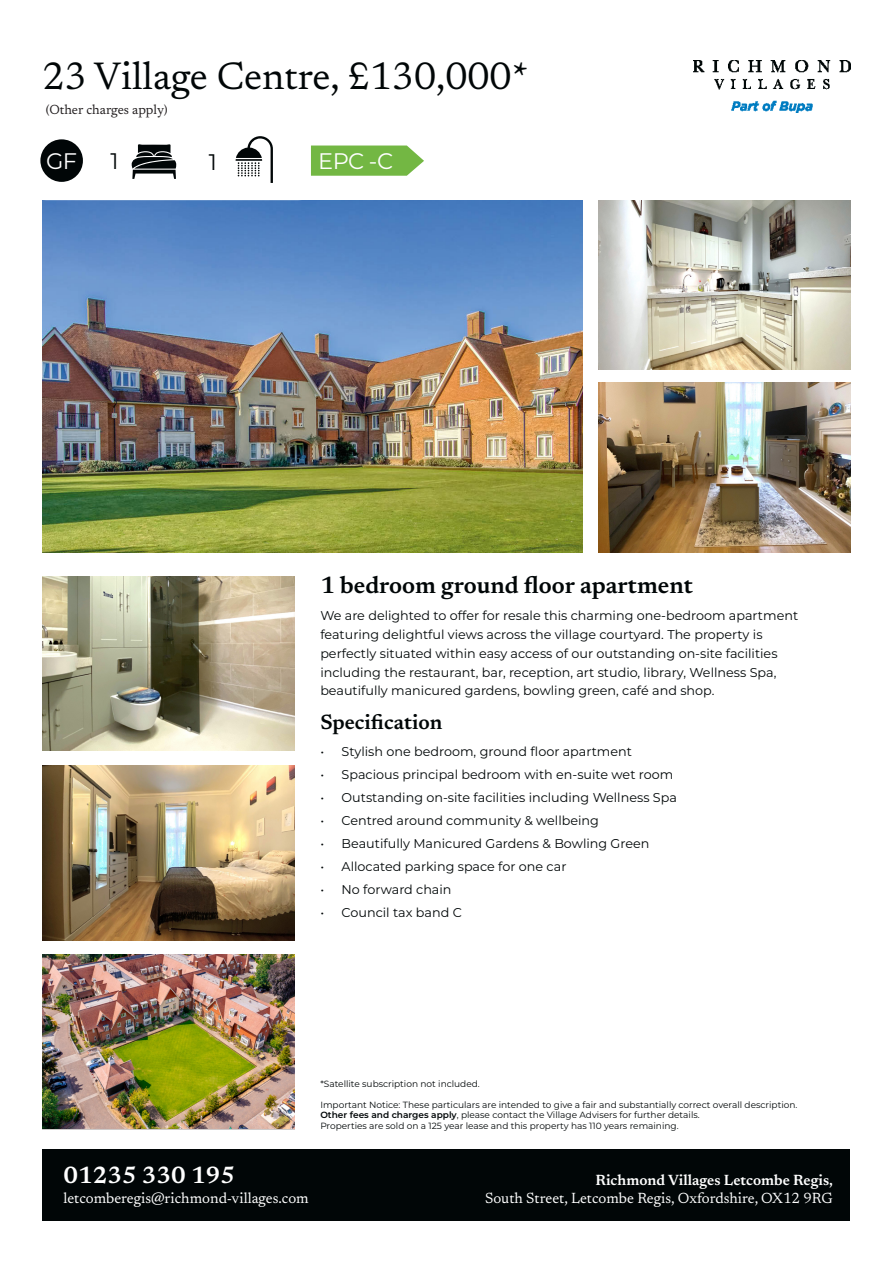
<style>
.page{position:relative;width:893px;height:1263px;background:#fff}
.page>*{position:absolute;margin:0;border:0;box-sizing:border-box;transform-origin:0 0}
.t1{font:39px "Newsreader 16 pt";color:#010607}
.t2{font:600 24px "Newsreader 16 pt";color:#010607}
.t3{font:600 24px "Newsreader 16 pt";color:#fff}
.t4{font:22.5px "Montserrat";color:#fff}
.t5{font:22.5px "Montserrat";color:#010607}
.t6{font:600 21px "Newsreader 16 pt";color:#010607}
.t7{font:15px/18px "Newsreader 16 pt";color:#fff;text-align:right}
.t8{font:13.5px "Newsreader 16 pt";color:#231f20}
.t9{font:12.75px/18.8px "Montserrat";color:#010607}
.t10{font:9px/10.8px "Montserrat";color:#010607}
.s1{font-weight:600}
</style>
<div class="page">
<img style="left:43px;top:200px;width:540px;height:352px">
<div style="left:43px;top:1149px;width:807px;height:71px;background:#010607"></div>
<div style="left:40px;top:139px;width:43px;height:43px;background:#010607;border-radius:50%"></div>
<img style="left:43px;top:577px;width:252px;height:174px">
<img style="left:43px;top:955px;width:252px;height:174px">
<img style="left:598px;top:383px;width:252px;height:169px">
<img style="left:43px;top:766px;width:252px;height:174px">
<img style="left:598px;top:200px;width:252px;height:170px">
<img style="left:693px;top:61px;width:157px;height:51px">
<svg style="left:131px;top:144px;width:46px;height:35px"></svg>
<svg style="left:236px;top:136px;width:37px;height:47px"></svg>
<svg style="left:311px;top:146px;width:113px;height:30px;background:#8bc363"></svg>
<div style="left:318px;top:147px;width:80px;height:22px;background:#73b743"></div>
<p class="t1" style="left:43px;top:48px;width:488px">23 Village Centre, £130,000*</p>
<p class="t8" style="left:46px;top:100px;width:123px">(Other charges apply)</p>
<p class="t4" style="left:46px;top:145px;width:32px">GF</p>
<p class="t5" style="left:110px;top:145px;width:10px">1</p>
<p class="t5" style="left:209px;top:147px;width:10px">1</p>
<p class="t4" style="left:318px;top:145px;width:76px">EPC -C</p>
<p class="t2" style="left:320px;top:568px;width:374px">1 bedroom ground floor apartment</p>
<p class="t9" style="left:320px;top:606px;width:479px">We are delighted to offer for resale this charming one-bedroom apartment featuring delightful views across the village courtyard. The property is perfectly situated within easy access of our outstanding on-site facilities including the restaurant, bar, reception, art studio, library, Wellness Spa, beautifully manicured gardens, bowling green, café and shop.</p>
<p class="t6" style="left:320px;top:707px;width:123px">Specification</p>
<p class="t9" style="left:320px;top:742px;width:313px">• Stylish one bedroom, ground floor apartment</p>
<p class="t9" style="left:320px;top:765px;width:354px">• Spacious principal bedroom with en-suite wet room</p>
<p class="t9" style="left:320px;top:788px;width:358px">• Outstanding on-site facilities including Wellness Spa</p>
<p class="t9" style="left:320px;top:811px;width:280px">• Centred around community &amp; wellbeing</p>
<p class="t9" style="left:320px;top:834px;width:331px">• Beautifully Manicured Gardens &amp; Bowling Green</p>
<p class="t9" style="left:320px;top:857px;width:248px">• Allocated parking space for one car</p>
<p class="t9" style="left:320px;top:880px;width:133px">• No forward chain</p>
<p class="t9" style="left:320px;top:903px;width:143px">• Council tax band C</p>
<p class="t10" style="left:320px;top:1078px;width:161px">*Satellite subscription not included.</p>
<p class="t10" style="left:320px;top:1099px;width:479px">Important Notice: These particulars are intended to give a fair and substantially correct overall description.</p>
<p class="t10" style="left:320px;top:1109px;width:381px"><span class="s1">Other fees and charges apply</span>, please contact the Village Advisers for further details.<br>Properties are sold on a 125 year lease and this property has 110 years remaining.</p>
<p class="t3" style="left:63px;top:1158px;width:173px">01235 330 195</p>
<p class="t7" style="left:63px;top:1188px;width:247px">letcomberegis@richmond-villages.com</p>
<p class="t7" style="left:485px;top:1170px;width:349px"><span class="s1">Richmond Villages Letcombe Regis,<br></span>South Street, Letcombe Regis, Oxfordshire, OX12 9RG</p>
</div>
